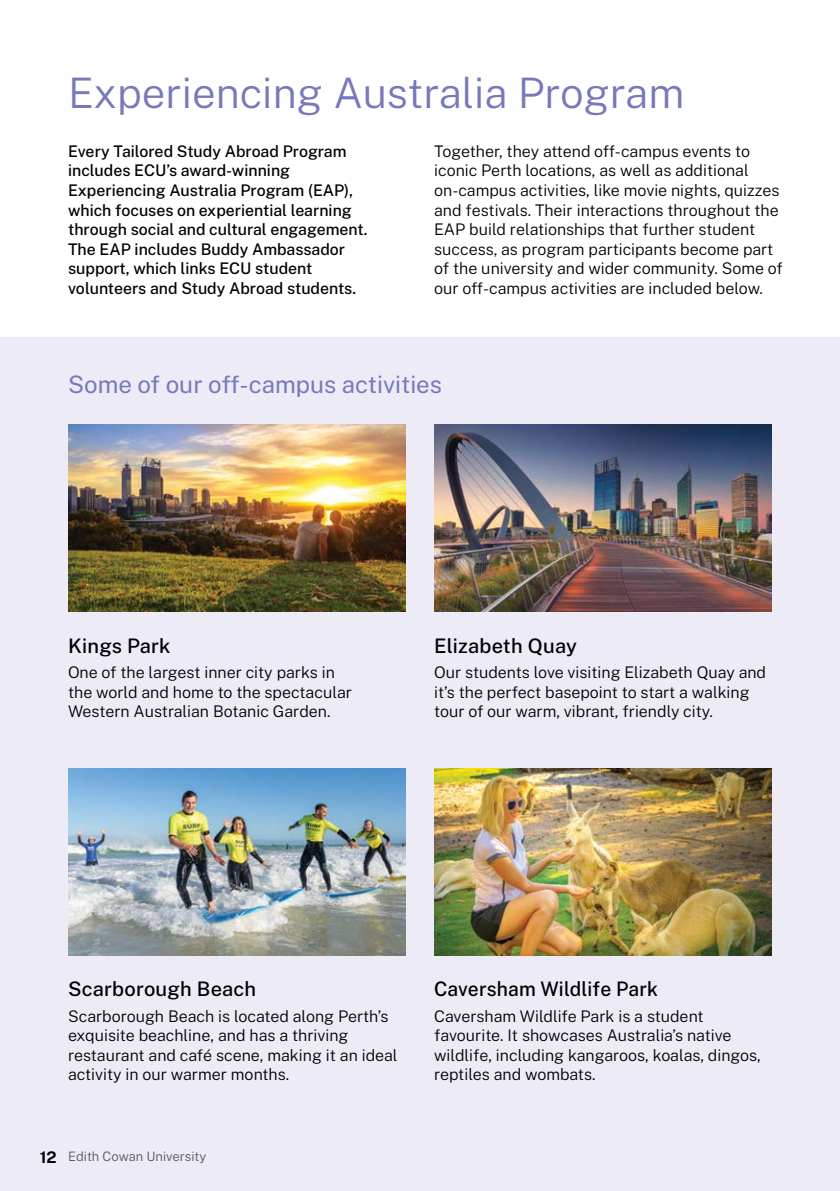
<style>
.page{position:relative;width:840px;height:1191px;background:#fff}
.page>*{position:absolute;margin:0;border:0;box-sizing:border-box;transform-origin:0 0}
.t1{font:300 42px "Public Sans";color:#7879b9}
.t2{font:24px "Public Sans";color:#7879b9}
.t3{font:500 20px "Public Sans";letter-spacing:.01em;color:#000}
.t4{font:500 20px "Public Sans";letter-spacing:.01em;color:#000;scale:.96 1}
.t5{font:300 16px/19.6px "Public Sans";color:#000}
.t6{font:500 16px/19.6px "Public Sans";color:#000}
.t7{font:300 13px "Public Sans";color:#58595b}
.s1{font-weight:700;font-size:16px;color:#000}
</style>
<div class="page">
<div style="left:0;top:337px;width:839px;height:854px;background:#ecebf6"></div>
<img style="left:68px;top:768px;width:337px;height:188px">
<img style="left:434px;top:768px;width:337px;height:188px">
<img style="left:434px;top:424px;width:337px;height:187px">
<img style="left:68px;top:424px;width:337px;height:187px">
<h1 class="t1" style="left:68px;top:65px;width:617px">Experiencing Australia Program</h1>
<p class="t6" style="left:68px;top:141px;width:301px">Every Tailored Study Abroad Program includes ECU’s award-winning Experiencing Australia Program (EAP), which focuses on experiential learning through social and cultural engagement.<br>The EAP includes Buddy Ambassador support, which links ECU student volunteers and Study Abroad students.</p>
<p class="t5" style="left:434px;top:141px;width:350px">Together, they attend off-campus events to iconic Perth locations, as well as additional on‑campus activities, like movie nights, quizzes and festivals. Their interactions throughout the EAP build relationships that further student success, as program participants become part of the university and wider community. Some of our off‑campus activities are included below.</p>
<h2 class="t2" style="left:68px;top:368px;width:375px">Some of our off‑campus activities</h2>
<p class="t3" style="left:68px;top:632px;width:104px">Kings Park</p>
<p class="t5" style="left:68px;top:662px;width:285px">One of the largest inner city parks in the world and home to the spectacular<br>Western Australian Botanic Garden.</p>
<p class="t3" style="left:434px;top:632px;width:144px">Elizabeth Quay</p>
<p class="t5" style="left:434px;top:662px;width:333px">Our students love visiting Elizabeth Quay and it’s the perfect basepoint to start a walking tour of our warm, vibrant, friendly city.</p>
<p class="t3" style="left:68px;top:975px;width:189px">Scarborough Beach</p>
<p class="t5" style="left:68px;top:1005px;width:331px">Scarborough Beach is located along Perth’s exquisite beachline, and has a thriving restaurant and café scene, making it an ideal activity in our warmer months.</p>
<p class="t7" style="left:40px;top:1148px;width:168px"><span class="s1">12</span> Edith Cowan University</p>
<p class="t4" style="left:434px;top:975px;width:234px">Caversham Wildlife Park</p>
<p class="t5" style="left:434px;top:1005px;width:328px">Caversham Wildlife Park is a student favourite. It showcases Australia’s native wildlife, including kangaroos, koalas, dingos, reptiles and wombats.</p>
</div>
